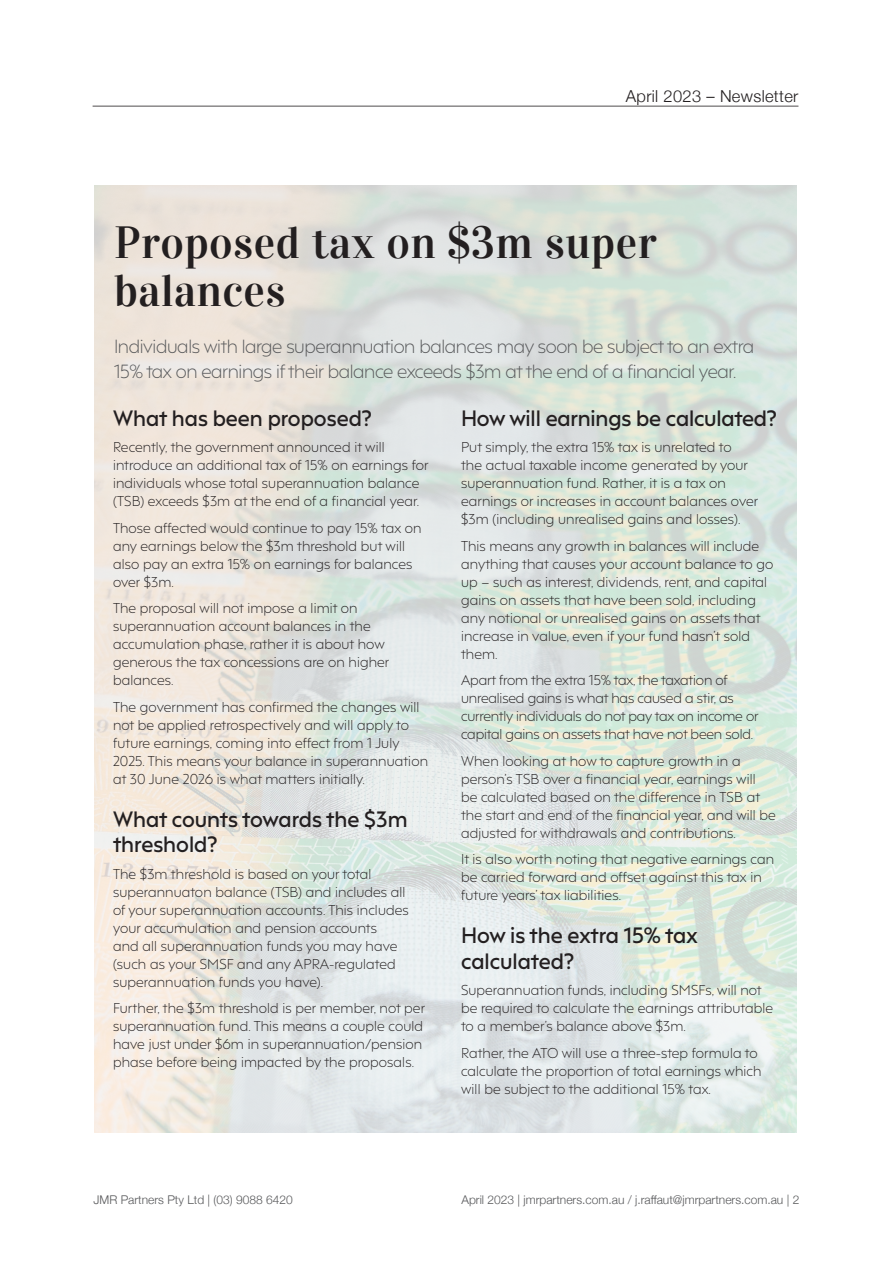
<style>
.page{position:relative;width:893px;height:1263px;background:#fff}
.page>*{position:absolute;margin:0;border:0;box-sizing:border-box;transform-origin:0 0}
.t1{font:45px/48px "Vidaloka";letter-spacing:.01em;color:#231f20}
.t2{font:600 21px/25.2px "F37 Hooj";color:#231f20}
.t3{font:300 18px/25.5px "F37 Hooj";letter-spacing:-.02em;color:#57585a}
.t4{font:300 16.5px "Helvetica Neue";letter-spacing:.02em;color:#231f20}
.t5{font:300 13.5px/18px "F37 Hooj";letter-spacing:.01em;color:#231f20}
.t6{font:300 13.5px/18px "F37 Hooj";letter-spacing:-.01em;color:#231f20}
.t7{font:300 12px "Helvetica Neue";color:#57585a}
</style>
<div class="page">
<hr style="left:93px;top:106px;width:705px;height:1px;background:#231f20">
<img style="left:95px;top:186px;width:701px;height:947px">
<p class="t4" style="left:626px;top:83px;width:174px">April 2023 – Newsletter</p>
<h1 class="t1" style="left:114px;top:219px;width:544px">Proposed tax on $3m super balances</h1>
<h3 class="t3" style="left:114px;top:332px;width:642px">Individuals with large superannuation balances may soon be subject to an extra<br>15% tax on earnings if their balance exceeds $3m at the end of a financial year.</h3>
<h2 class="t2" style="left:113px;top:403px;width:261px">What has been proposed?</h2>
<p class="t5" style="left:113px;top:437px;width:317px">Recently, the government announced it will introduce an additional tax of 15% on earnings for individuals whose total superannuation balance (TSB) exceeds $3m at the end of a financial year.</p>
<p class="t5" style="left:113px;top:517px;width:310px">Those affected would continue to pay 15% tax on any earnings below the $3m threshold but will also pay an extra 15% on earnings for balances over $3m.</p>
<p class="t5" style="left:113px;top:598px;width:278px">The proposal will not impose a limit on superannuation account balances in the accumulation phase, rather it is about how generous the tax concessions are on higher balances.</p>
<p class="t5" style="left:113px;top:696px;width:316px">The government has confirmed the changes will not be applied retrospectively and will apply to future earnings, coming into effect from 1 July 2025. This means your balance in superannuation at 30 June 2026 is what matters initially.</p>
<h2 class="t2" style="left:113px;top:804px;width:296px">What counts towards the $3m threshold?</h2>
<p class="t5" style="left:113px;top:863px;width:297px">The $3m threshold is based on your total superannuaton balance (TSB) and includes all of your superannuation accounts. This includes your accumulation and pension accounts<br>and all superannuation funds you may have (such as your SMSF and any APRA-regulated superannuation funds you have).</p>
<p class="t5" style="left:113px;top:998px;width:314px">Further, the $3m threshold is per member, not per superannuation fund. This means a couple could have just under $6m in superannuation/pension phase before being impacted by the proposals.</p>
<h2 class="t2" style="left:461px;top:403px;width:317px">How will earnings be calculated?</h2>
<p class="t5" style="left:461px;top:437px;width:299px">Put simply, the extra 15% tax is unrelated to<br>the actual taxable income generated by your superannuation fund. Rather, it is a tax on earnings or increases in account balances over $3m (including unrealised gains and losses).</p>
<p class="t5" style="left:461px;top:535px;width:314px">This means any growth in balances will include anything that causes your account balance to go up – such as interest, dividends, rent, and capital gains on assets that have been sold, including any notional or unrealised gains on assets that increase in value, even if your fund hasn’t sold them.</p>
<p class="t6" style="left:461px;top:670px;width:299px">Apart from the extra 15% tax, the taxation of unrealised gains is what has caused a stir, as currently individuals do not pay tax on income or capital gains on assets that have not been sold.</p>
<p class="t5" style="left:461px;top:750px;width:316px">When looking at how to capture growth in a person’s TSB over a financial year, earnings will<br>be calculated based on the difference in TSB at the start and end of the financial year, and will be adjusted for withdrawals and contributions.</p>
<p class="t5" style="left:461px;top:849px;width:314px">It is also worth noting that negative earnings can be carried forward and offset against this tax in future years’ tax liabilities.</p>
<h2 class="t2" style="left:461px;top:921px;width:238px">How is the extra 15% tax calculated?</h2>
<p class="t5" style="left:461px;top:980px;width:313px">Superannuation funds, including SMSFs, will not be required to calculate the earnings attributable to a member’s balance above $3m.</p>
<p class="t5" style="left:461px;top:1042px;width:302px">Rather, the ATO will use a three-step formula to calculate the proportion of total earnings which will be subject to the additional 15% tax.</p>
<p class="t7" style="left:94px;top:1190px;width:201px">JMR Partners Pty Ltd | (03) 9088 6420</p>
<p class="t7" style="left:461px;top:1190px;width:339px">April 2023 | jmrpartners.com.au / j.raffaut@jmrpartners.com.au | 2</p>
</div>
